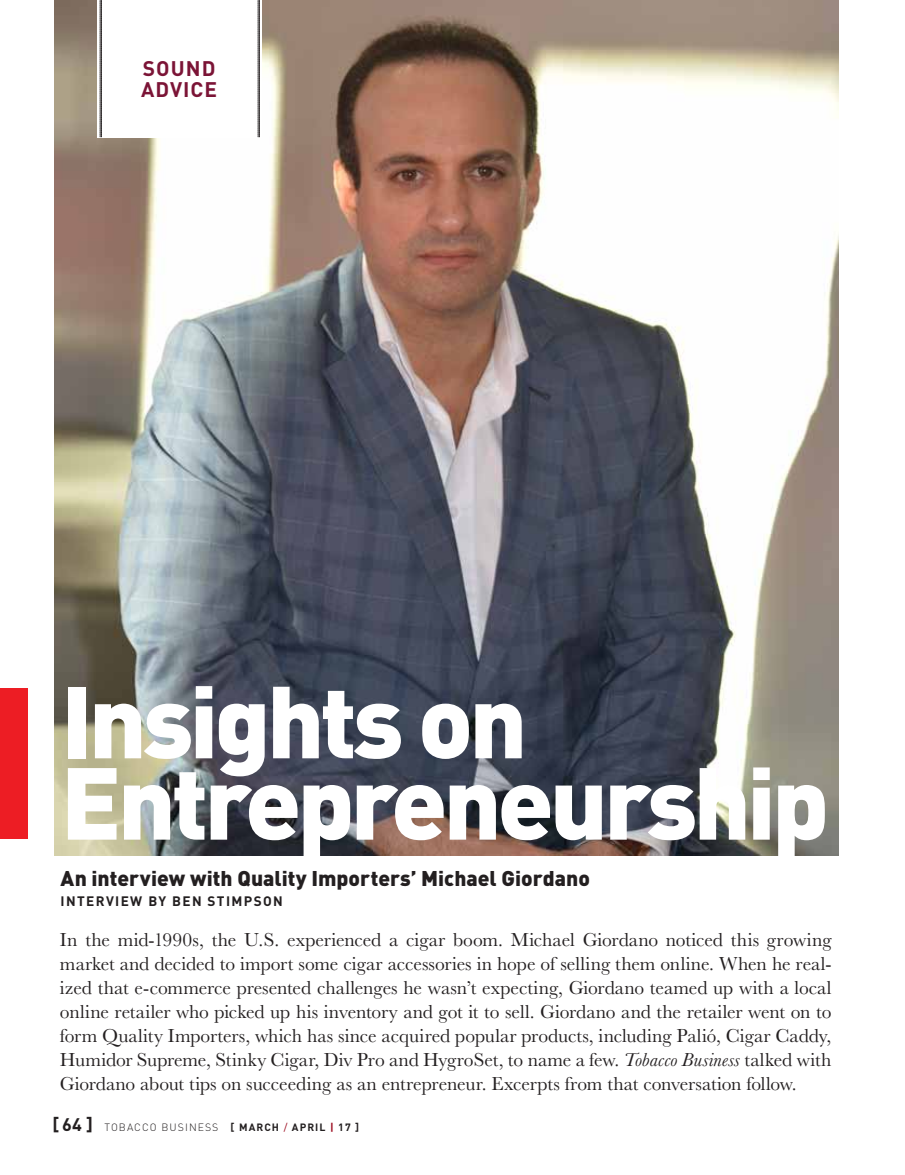
<style>
.page{position:relative;width:905px;height:1175px;background:#fff}
.page>*{position:absolute;margin:0;border:0;box-sizing:border-box;transform-origin:0 0}
.t1{font:900 100.5px/81.3px "DIN";letter-spacing:-.04em;color:#fff}
.t2{font:900 21.15px "DIN";color:#231f20}
.t3{font:700 20.85px/20.5px "DIN";letter-spacing:.05em;color:#7b1436}
.t4{font:19.5px/24px "Baskerville";letter-spacing:-.01em;color:#231f20;text-align:justify}
.t5{font:700 13.5px "DIN";letter-spacing:.1em;color:#231f20}
.t6{font:300 10.5px "DIN";letter-spacing:.1em;color:#231f20}
.s1{font-style:italic}
.s2{font-weight:700;font-size:18px}
.s3{font-weight:700}
.s4{font-weight:400;color:#9a061a}
.s5{font-weight:700;color:#9a061a}
</style>
<div class="page">
<img style="left:54px;top:0;width:784px;height:855px">
<div style="left:98px;top:0;width:164px;height:137px;background:#fff"></div>
<svg style="left:100px;top:0;width:2px;height:137px"></svg>
<svg style="left:258px;top:0;width:2px;height:137px"></svg>
<div style="left:0;top:688px;width:28px;height:150px;background:#ed1d24"></div>
<p class="t3" style="left:141px;top:57px;width:78px">SOUND<br>ADVICE</p>
<h1 class="t1" style="left:61px;top:676px;width:770px">Insights on<br>Entrepreneurship</h1>
<p class="t2" style="left:61px;top:863px;width:531px">An interview with Quality Importers’ Michael Giordano</p>
<p class="t5" style="left:61px;top:892px;width:224px">INTERVIEW BY BEN STIMPSON</p>
<p class="t4" style="left:60px;top:928px;width:773px">In the mid-1990s, the U.S. experienced a cigar boom. Michael Giordano noticed this growing market and decided to import some cigar accessories in hope of selling them online. When he real&shy;ized that e-commerce presented challenges he wasn’t expecting, Giordano teamed up with a local online retailer who picked up his inventory and got it to sell. Giordano and the retailer went on to form Quality Importers, which has since acquired popular products, including Palió, Cigar Caddy, Humidor Supreme, Stinky Cigar, Div Pro and HygroSet, to name a few. <span class="s1">Tobacco Business</span> talked with Giordano about tips on succeeding as an entrepreneur. Excerpts from that conversation follow.</p>
<p class="t6" style="left:52px;top:1120px;width:308px"><span class="s2">[ 64 ]</span> TOBACCO BUSINESS <span class="s3">[ MARCH</span> <span class="s4">/</span> <span class="s3">APRIL</span> <span class="s5">|</span> <span class="s3">17 ]</span></p>
</div>
